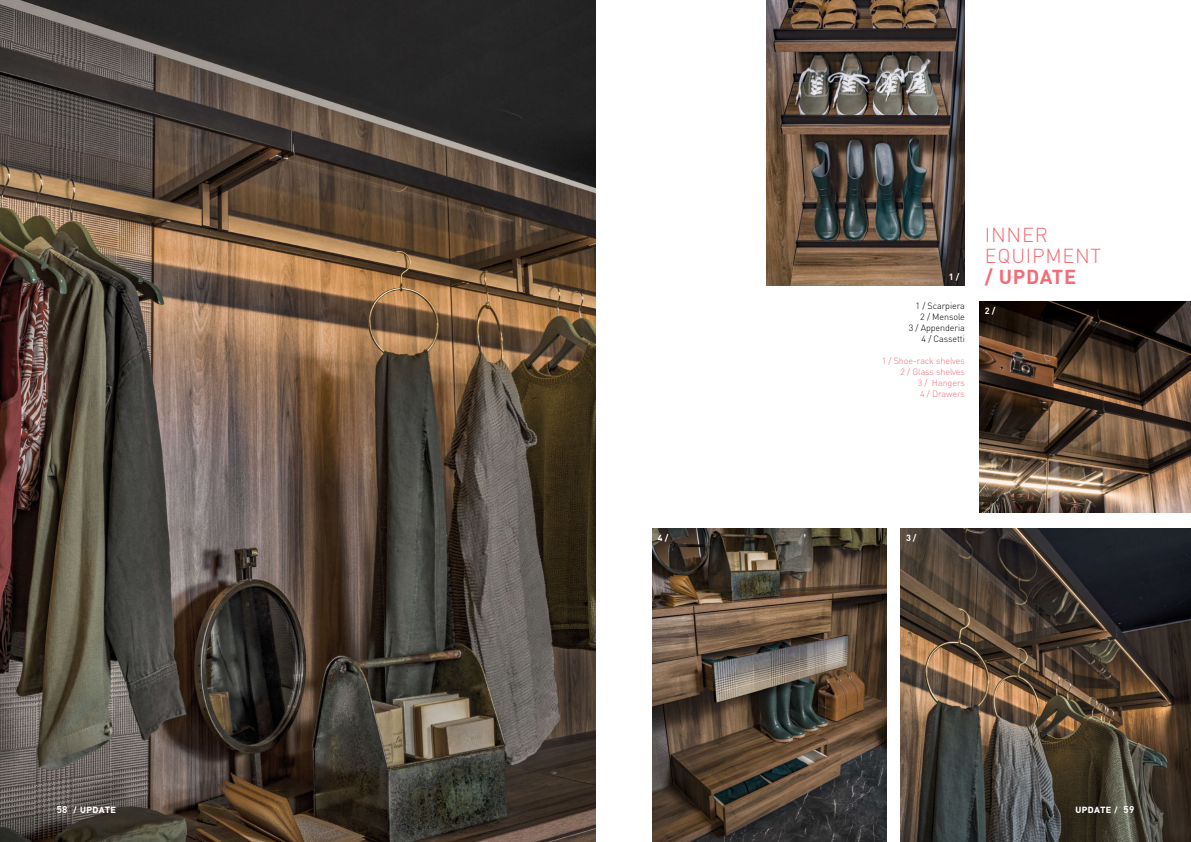
<style>
.page{position:relative;width:1191px;height:842px;background:#fff}
.page>*{position:absolute;margin:0;border:0;box-sizing:border-box;transform-origin:0 0}
.t1{font:300 20px/21px "DIN Pro";letter-spacing:.035em;color:#f26d78}
.t2{font:700 20px "DIN Pro";letter-spacing:.035em;color:#f26d78}
.t3{font:300 9px/11px "DIN Pro";letter-spacing:-.01em;color:#f26d78;text-align:right}
.t4{font:300 9px/11px "DIN Pro";letter-spacing:-.01em;color:#000;text-align:right}
.t5{font:700 9px "PF Din Text Pro";letter-spacing:.055em;color:#fff}
.t6{font:700 9px "DIN Pro";color:#fff}
.s1{font-weight:500;font-size:10px}
</style>
<div class="page">
<img style="left:0;top:0;width:595px;height:842px">
<img style="left:979px;top:302px;width:212px;height:210px">
<img style="left:652px;top:528px;width:234px;height:314px">
<img style="left:900px;top:528px;width:291px;height:314px">
<img style="left:766px;top:0;width:199px;height:285px">
<p class="t6" style="left:949px;top:270px;width:12px">1 /</p>
<p class="t4" style="left:909px;top:300px;width:58px">1 / Scarpiera<br>2 / Mensole<br>3 / Appenderia<br>4 / Cassetti</p>
<p class="t3" style="left:881px;top:355px;width:85px">1 / Shoe-rack shelves<br>2 / Glass shelves<br>3 / Hangers<br>4 / Drawers</p>
<h1 class="t1" style="left:985px;top:223px;width:118px">INNER<br>EQUIPMENT</h1>
<h1 class="t2" style="left:985px;top:263px;width:93px">/ UPDATE</h1>
<p class="t6" style="left:985px;top:305px;width:12px">2 /</p>
<p class="t6" style="left:658px;top:531px;width:12px">4 /</p>
<p class="t6" style="left:906px;top:531px;width:12px">3 /</p>
<p class="t5" style="left:57px;top:804px;width:61px"><span class="s1">58</span> / UPDATE</p>
<p class="t5" style="left:1075px;top:804px;width:60px">UPDATE / <span class="s1">59</span></p>
</div>
